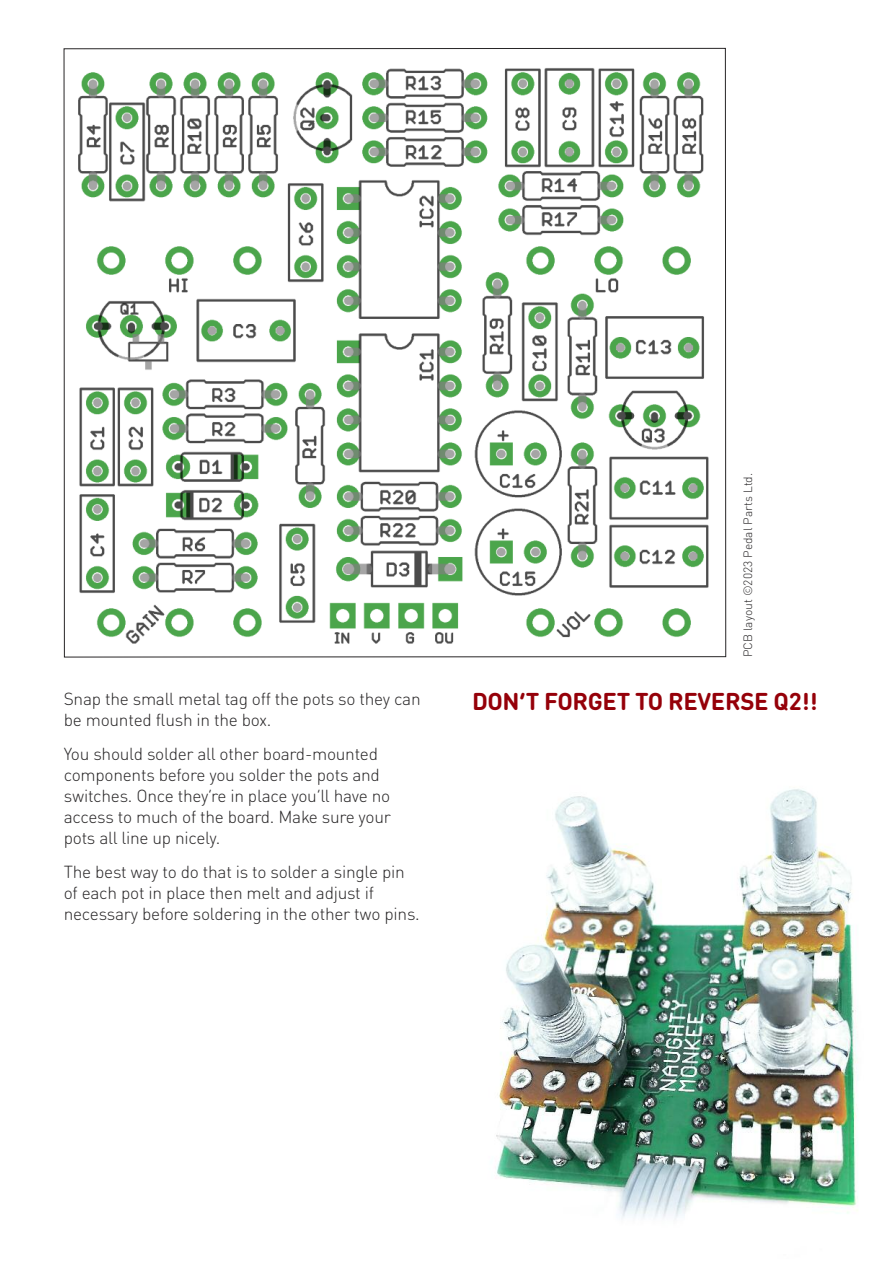
<style>
.page{position:relative;width:893px;height:1263px;background:#fff}
.page>*{position:absolute;margin:0;border:0;box-sizing:border-box;transform-origin:0 0}
.t1{font:700 24px "DIN Round Pro";letter-spacing:-.015em;color:#950009}
.t2{font:300 17.25px/21px "DIN Round Pro";letter-spacing:-.015em;color:#272526}
.t3{font:300 12px "DIN Round Pro";color:#272526}
</style>
<div class="page">
<img style="left:78px;top:68px;width:631px;height:576px">
<img style="left:496px;top:789px;width:362px;height:430px">
<p class="t2" style="left:64px;top:689px;width:358px">Snap the small metal tag off the pots so they can be mounted flush in the box.</p>
<p class="t2" style="left:64px;top:743px;width:329px">You should solder all other board-mounted components before you solder the pots and switches. Once they’re in place you’ll have no access to much of the board. Make sure your pots all line up nicely.</p>
<p class="t2" style="left:64px;top:861px;width:358px">The best way to do that is to solder a single pin of each pot in place then melt and adjust if necessary before soldering in the other two pins.</p>
<p class="t3" style="left:741px;top:657px;width:186px;rotate:-90deg">PCB layout ©2023 Pedal Parts Ltd.</p>
<h1 class="t1" style="left:472px;top:688px;width:347px">DON’T FORGET TO REVERSE Q2!!</h1>
</div>
